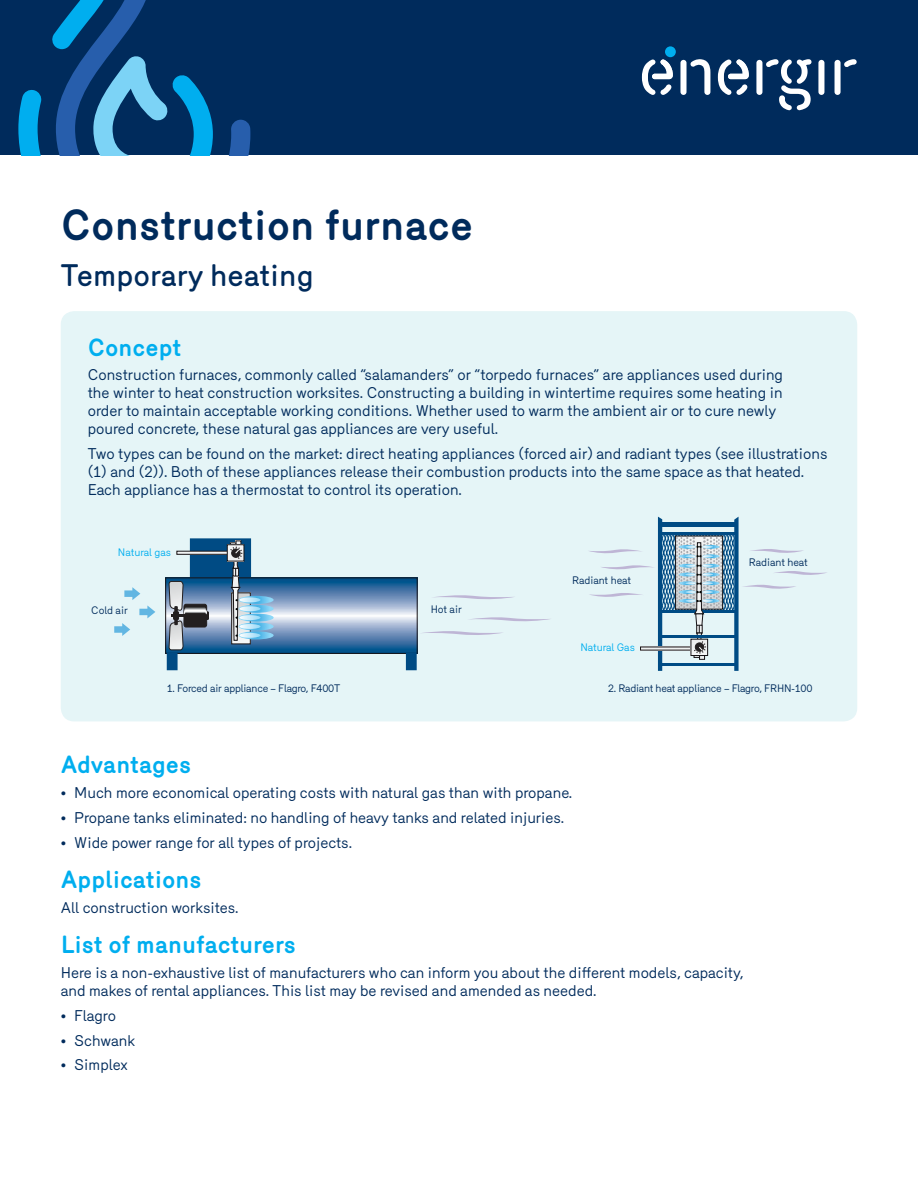
<style>
.page{position:relative;width:918px;height:1188px;background:#fff}
.page>*{position:absolute;margin:0;border:0;box-sizing:border-box;transform-origin:0 0}
.t1{font:700 42px "Merkury";color:#002b5c}
.t2{font:500 30px "Merkury";color:#002b5c}
.t3{font:700 24px "Merkury";color:#00aeef}
.t4{font:15px/18px "Merkury";color:#002b5c}
.t5{font:10.5px "Merkury";letter-spacing:-.02em;color:#002b5c}
.t6{font:10.5px "Merkury";letter-spacing:-.005em;color:#00aeef}
</style>
<div class="page">
<div style="left:0;top:0;width:918px;height:155px;background:#002b5c"></div>
<svg style="left:18px;top:0;width:232px;height:155px"></svg>
<div style="left:665px;top:46px;width:11px;height:11px;background:#00aeef;border-radius:50%"></div>
<div style="left:680px;top:60px;width:7px;height:35px;background:#fff;border-radius:3px"></div>
<svg style="left:690px;top:59px;width:20px;height:36px"></svg>
<div style="left:818px;top:60px;width:6px;height:35px;background:#fff;border-radius:3px"></div>
<svg style="left:642px;top:59px;width:31px;height:36px"></svg>
<svg style="left:718px;top:59px;width:31px;height:36px"></svg>
<div style="left:756px;top:60px;width:6px;height:35px;background:#fff;border-radius:3px"></div>
<svg style="left:766px;top:59px;width:46px;height:51px"></svg>
<div style="left:835px;top:60px;width:6px;height:35px;background:#fff;border-radius:3px"></div>
<svg style="left:844px;top:59px;width:13px;height:8px"></svg>
<div style="left:61px;top:311px;width:796px;height:410px;background:#e5f5f7;border-radius:14px"></div>
<div style="left:191px;top:539px;width:59px;height:42px;background:#004b84"></div>
<div style="left:190px;top:538px;width:61px;height:44px;border:2px solid #004b84"></div>
<svg style="left:167px;top:579px;width:249px;height:73px;background:#6e93ba"></svg>
<div style="left:165px;top:577px;width:253px;height:77px;border:1px solid #171417"></div>
<div style="left:232px;top:593px;width:18px;height:51px;background:#f5f6f6"></div>
<div style="left:231px;top:592px;width:20px;height:52px;border:1px solid #171417"></div>
<div style="left:198px;top:612px;width:11px;height:8px;border:1px solid #231f20"></div>
<svg style="left:168px;top:581px;width:39px;height:70px;background:#708399"></svg>
<div style="left:176px;top:551px;width:55px;height:4px;border:1px solid #171417"></div>
<svg style="left:114px;top:587px;width:41px;height:49px"></svg>
<div style="left:168px;top:653px;width:9px;height:17px;background:#004b84"></div>
<div style="left:167px;top:653px;width:11px;height:17px;border:2px solid #004b84"></div>
<div style="left:407px;top:653px;width:9px;height:17px;background:#004b84"></div>
<div style="left:406px;top:653px;width:11px;height:17px;border:2px solid #004b84"></div>
<svg style="left:433px;top:595px;width:80px;height:5px"></svg>
<svg style="left:423px;top:631px;width:80px;height:4px"></svg>
<svg style="left:469px;top:617px;width:81px;height:5px"></svg>
<div style="left:227px;top:545px;width:17px;height:16px;background:#f0f2f2"></div>
<div style="left:227px;top:544px;width:17px;height:18px;border:1px solid #171417"></div>
<svg style="left:230px;top:540px;width:44px;height:101px"></svg>
<svg style="left:589px;top:517px;width:238px;height:154px"></svg>
<h1 class="t1" style="left:61px;top:194px;width:414px">Construction furnace</h1>
<h2 class="t2" style="left:61px;top:253px;width:254px">Temporary heating</h2>
<h3 class="t3" style="left:88px;top:329px;width:95px">Concept</h3>
<p class="t4" style="left:88px;top:365px;width:697px">Construction furnaces, commonly called “salamanders” or “torpedo furnaces” are appliances used during the winter to heat construction worksites. Constructing a building in wintertime requires some heating in order to maintain acceptable working conditions. Whether used to warm the ambient air or to cure newly poured concrete, these natural gas appliances are very useful.</p>
<p class="t4" style="left:88px;top:443px;width:741px">Two types can be found on the market: direct heating appliances (forced air) and radiant types (see illustrations (1) and (2)). Both of these appliances release their combustion products into the same space as that heated.<br>Each appliance has a thermostat to control its operation.</p>
<p class="t6" style="left:118px;top:544px;width:55px">Natural gas</p>
<p class="t5" style="left:91px;top:603px;width:38px">Cold air</p>
<p class="t5" style="left:431px;top:602px;width:33px">Hot air</p>
<p class="t5" style="left:572px;top:572px;width:60px">Radiant heat</p>
<p class="t6" style="left:580px;top:639px;width:56px">Natural Gas</p>
<p class="t5" style="left:749px;top:555px;width:60px">Radiant heat</p>
<p class="t5" style="left:167px;top:681px;width:175px">1. Forced air appliance – Flagro, F400T</p>
<p class="t5" style="left:608px;top:681px;width:206px">2. Radiant heat appliance – Flagro, FRHN-100</p>
<h3 class="t3" style="left:61px;top:747px;width:132px">Advantages</h3>
<p class="t4" style="left:61px;top:783px;width:513px">• Much more economical operating costs with natural gas than with propane.</p>
<p class="t4" style="left:61px;top:807px;width:505px">• Propane tanks eliminated: no handling of heavy tanks and related injuries.</p>
<p class="t4" style="left:61px;top:832px;width:293px">• Wide power range for all types of projects.</p>
<h3 class="t3" style="left:61px;top:862px;width:142px">Applications</h3>
<p class="t4" style="left:61px;top:897px;width:179px">All construction worksites.</p>
<h3 class="t3" style="left:61px;top:927px;width:237px">List of manufacturers</h3>
<p class="t4" style="left:61px;top:963px;width:684px">Here is a non-exhaustive list of manufacturers who can inform you about the different models, capacity, and makes of rental appliances. This list may be revised and amended as needed.</p>
<p class="t4" style="left:61px;top:1005px;width:57px">• Flagro</p>
<p class="t4" style="left:61px;top:1030px;width:76px">• Schwank</p>
<p class="t4" style="left:61px;top:1055px;width:69px">• Simplex</p>
</div>
